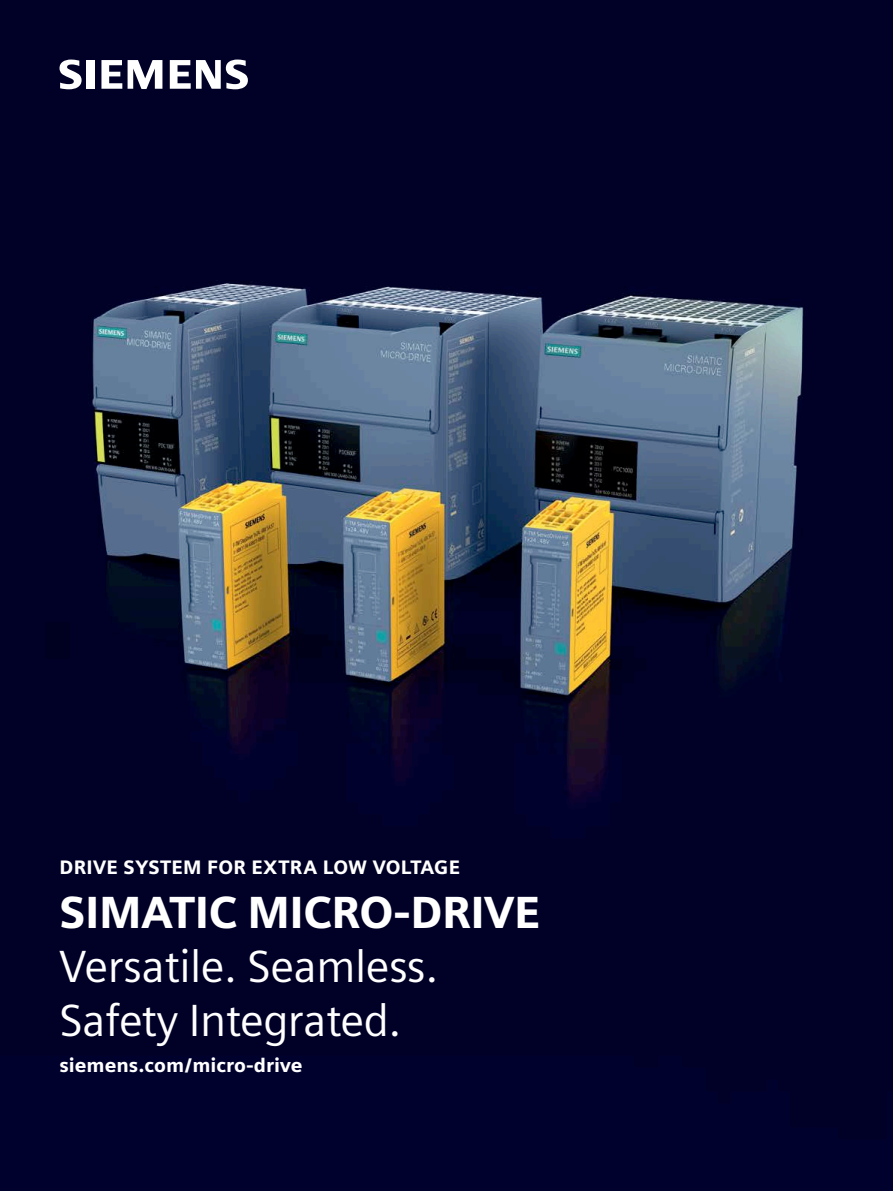
<style>
.page{position:relative;width:893px;height:1191px;background:#fff}
.page>*{position:absolute;margin:0;border:0;box-sizing:border-box;transform-origin:0 0}
.t1{font:45px/54px "Siemens Sans Global";letter-spacing:-.01em;color:#fff}
.t2{font:900 45px "Siemens Sans";letter-spacing:-.01em;color:#fff}
.t3{font:900 19.5px "Siemens Sans";color:#fff}
</style>
<div class="page">
<img style="left:0;top:0;width:893px;height:1191px">
<svg style="left:60px;top:60px;width:34px;height:29px"></svg>
<svg style="left:101px;top:60px;width:21px;height:29px"></svg>
<svg style="left:128px;top:60px;width:34px;height:29px"></svg>
<svg style="left:170px;top:60px;width:78px;height:29px"></svg>
<p class="t3" style="left:60px;top:855px;width:402px">DRIVE SYSTEM FOR EXTRA LOW VOLTAGE</p>
<h1 class="t2" style="left:60px;top:885px;width:482px">SIMATIC MICRO-DRIVE</h1>
<h1 class="t1" style="left:60px;top:941px;width:380px">Versatile. Seamless.<br>Safety Integrated.</h1>
<p class="t3" style="left:60px;top:1053px;width:245px">siemens.com/micro-drive</p>
</div>
